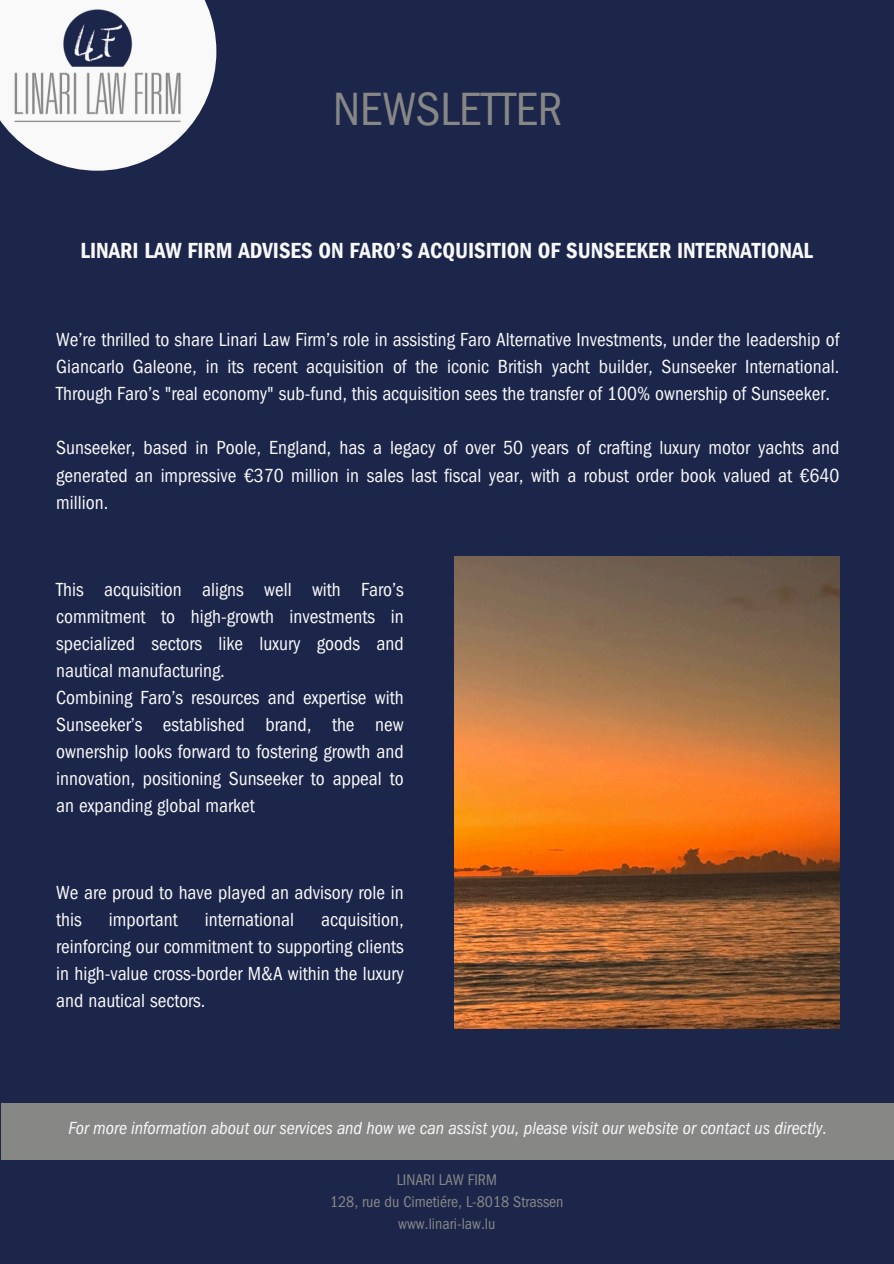
<style>
.page{position:relative;width:894px;height:1264px;background:#fff}
.page>*{position:absolute;margin:0;border:0;box-sizing:border-box;transform-origin:0 0}
.t1{font:condensed 48px "Franklin Gothic LT Pro";color:#878786}
.t2{font:22.5px "Franklin Gothic LT Pro Dm Cn";color:#f9f9fa}
.t3{font:condensed 19.5px/27px "Franklin Gothic LT Pro";color:#f9f9fa;text-align:justify}
.t4{font:italic condensed 18px "Franklin Gothic LT Pro";color:#f9f9fa}
.t5{font:condensed 15.9px "Franklin Gothic LT Pro";color:#878786}
</style>
<div class="page">
<div style="left:0;top:0;width:893px;height:1263px;background:#1c264a"></div>
<svg style="left:4px;top:126px;width:186px;height:45px;fill:#f9f9fa"></svg>
<img style="left:0;top:0;width:217px;height:126px">
<div style="left:1px;top:1103px;width:892px;height:57px;background:#878786"></div>
<img style="left:454px;top:556px;width:385px;height:472px">
<h3 class="t1" style="left:333px;top:92px;width:230px">NEWSLETTER</h3>
<h3 class="t2" style="left:80px;top:243px;width:734px">LINARI LAW FIRM ADVISES ON FARO’S ACQUISITION OF SUNSEEKER INTERNATIONAL</h3>
<h3 class="t3" style="left:56px;top:329px;width:784px">We’re thrilled to share Linari Law Firm’s role in assisting Faro Alternative Investments, under the leadership of Giancarlo Galeone, in its recent acquisition of the iconic British yacht builder, Sunseeker International.<br>Through Faro’s "real economy" sub-fund, this acquisition sees the transfer of 100% ownership of Sunseeker.</h3>
<h3 class="t3" style="left:56px;top:437px;width:784px">Sunseeker, based in Poole, England, has a legacy of over 50 years of crafting luxury motor yachts and generated an impressive €370 million in sales last fiscal year, with a robust order book valued at €640 million.</h3>
<p class="t3" style="left:56px;top:578px;width:349px;text-align:left">This acquisition aligns well with Faro’s commitment to high-growth investments in specialized sectors like luxury goods and nautical manufacturing.<br>Combining Faro’s resources and expertise with Sunseeker’s established brand, the new ownership looks forward to fostering growth and innovation, positioning Sunseeker to appeal to an expanding global market</p>
<p class="t3" style="left:56px;top:882px;width:349px">We are proud to have played an advisory role in this</p>
<p class="t3" style="left:109px;top:909px;width:70px">important</p>
<p class="t3" style="left:205px;top:909px;width:91px">international</p>
<p class="t3" style="left:56px;top:909px;width:349px;text-indent:265px">acquisition, reinforcing our commitment to supporting clients in high-value cross-border M&amp;A within the luxury and nautical sectors.</p>
<h1 class="t4" style="left:68px;top:1121px;width:760px">For more information about our services and how we can assist you, please visit our website or contact us directly.</h1>
<p class="t5" style="left:396px;top:1174px;width:102px">LINARI LAW FIRM</p>
<h3 class="t5" style="left:330px;top:1196px;width:235px">128, rue du Cimetiére, L-8018 Strassen</h3>
<p class="t5" style="left:398px;top:1218px;width:99px">www.linari-law.lu</p>
</div>
